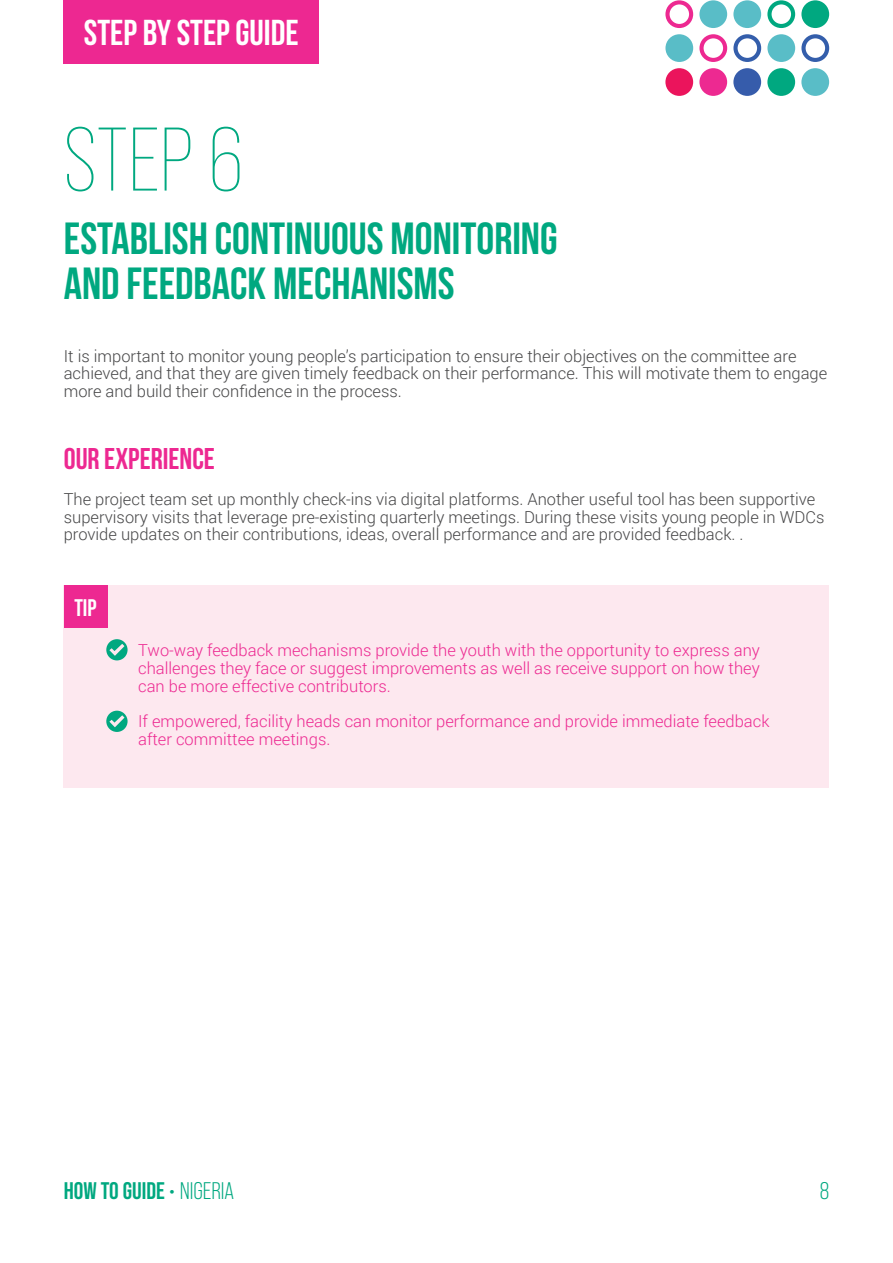
<style>
.page{position:relative;width:893px;height:1263px;background:#fff}
.page>*{position:absolute;margin:0;border:0;box-sizing:border-box;transform-origin:0 0}
.t1{font:300 90px "Bebas Neue Pro";color:#00a880}
.t2{font:700 45px/45px "Bebas Neue";color:#00a880}
.t3{font:700 36px "Bebas Neue";color:#fff}
.t4{font:700 30px "Bebas Neue";color:#ed2891}
.t5{font:700 24px "Bebas Neue Pro";color:#00a880}
.t6{font:700 24px "Bebas Neue";color:#fff}
.t7{font:24px "Bebas Neue Pro";color:#00a880}
.t8{font:300 16.5px/17.9px "Roboto";color:#464647}
.t9{font:300 16.5px/17.9px "Roboto";color:#ed2891;text-align:justify}
.s1{font-weight:400}
</style>
<div class="page">
<div style="left:64px;top:0;width:255px;height:64px;background:#ed2891"></div>
<div style="left:64px;top:585px;width:765px;height:203px;background:#fde8ef"></div>
<svg style="left:106px;top:639px;width:22px;height:21px"></svg>
<svg style="left:106px;top:711px;width:22px;height:21px"></svg>
<div style="left:64px;top:585px;width:43px;height:43px;background:#ed2891"></div>
<div style="left:767px;top:0;width:28px;height:28px;border:4px solid #00a880;border-radius:50%"></div>
<div style="left:801px;top:0;width:28px;height:28px;background:#00a880;border-radius:50%"></div>
<div style="left:733px;top:0;width:28px;height:28px;background:#59bdc7;border-radius:50%"></div>
<div style="left:699px;top:0;width:28px;height:28px;background:#59bdc7;border-radius:50%"></div>
<div style="left:665px;top:0;width:28px;height:28px;border:4px solid #ed2991;border-radius:50%"></div>
<svg style="left:733px;top:34px;width:97px;height:28px"></svg>
<div style="left:767px;top:34px;width:28px;height:28px;background:#59bdc7;border-radius:50%"></div>
<div style="left:699px;top:34px;width:28px;height:28px;border:4px solid #ed2991;border-radius:50%"></div>
<div style="left:665px;top:34px;width:28px;height:28px;background:#59bdc7;border-radius:50%"></div>
<div style="left:665px;top:68px;width:28px;height:28px;background:#eb145c;border-radius:50%"></div>
<div style="left:699px;top:68px;width:28px;height:28px;background:#ed2991;border-radius:50%"></div>
<div style="left:733px;top:68px;width:28px;height:28px;background:#365cab;border-radius:50%"></div>
<div style="left:767px;top:68px;width:28px;height:28px;background:#00a880;border-radius:50%"></div>
<div style="left:801px;top:68px;width:28px;height:28px;background:#59bdc7;border-radius:50%"></div>
<h3 class="t3" style="left:84px;top:13px;width:216px">STEP BY STEP GUIDE</h3>
<h1 class="t1" style="left:64px;top:110px;width:181px">STEP 6</h1>
<h2 class="t2" style="left:64px;top:216px;width:495px">ESTABLISH CONTINUOUS MONITORING<br>AND FEEDBACK MECHANISMS</h2>
<p class="t8" style="left:64px;top:346px;width:765px">It is important to monitor young people’s participation to ensure their objectives on the committee are achieved, and that they are given timely feedback on their performance. This will motivate them to engage more and build their confidence in the process.</p>
<h3 class="t4" style="left:64px;top:442px;width:153px">OUR EXPERIENCE</h3>
<p class="t8" style="left:64px;top:489px;width:762px">The project team set up monthly check-ins via digital platforms. Another useful tool has been supportive supervisory visits that leverage pre-existing quarterly meetings. During these visits young people in WDCs provide updates on their contributions, ideas, overall performance and are provided feedback. .</p>
<h3 class="t6" style="left:74px;top:594px;width:24px">TIP</h3>
<p class="t9" style="left:138px;top:641px;width:623px">Two-way feedback mechanisms provide the youth with the opportunity to express any challenges they face or suggest improvements as well as receive support on how they can be more effective contributors.</p>
<p class="t9" style="left:138px;top:712px;width:633px">If empowered, facility heads can monitor performance and provide immediate feedback after committee meetings.</p>
<h3 class="t5" style="left:64px;top:1177px;width:172px">HOW TO GUIDE • <span class="s1">NIGERIA</span></h3>
<h3 class="t7" style="left:820px;top:1177px;width:11px">8</h3>
</div>
